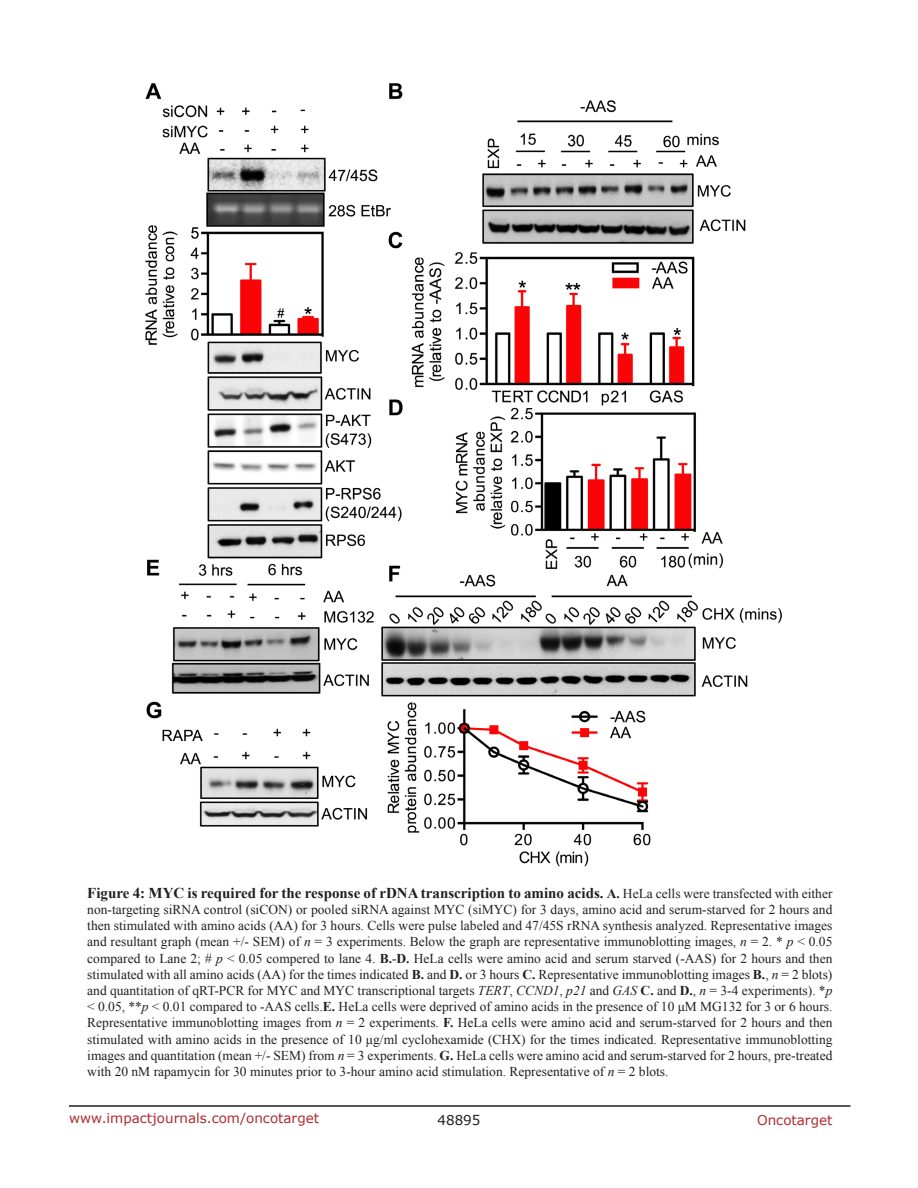
<style>
.page{position:relative;width:918px;height:1188px;background:#fff}
.page>*{position:absolute;margin:0;border:0;box-sizing:border-box;transform-origin:0 0}
.FigureText{font:700 15px "Times New Roman";color:#221f22}
.FigureText-2{font:13.5px/16.2px "Times New Roman";color:#221f22;text-align:justify}
.t1{font:13.5px "Verdana";color:#ac2b31}
.t2{font:13.5px "Verdana";color:#221f22}
.s1{font-size:13.5px}
.s2{font-weight:400;font-size:13.5px}
.s3{font-style:italic}
.s4{font-weight:700}
</style>
<div class="page">
<hr style="left:69px;top:1105px;width:781px;height:2px;background:#231f20">
<img style="left:145px;top:83px;width:637px;height:784px">
<p class="FigureText" style="left:87px;top:882px;width:747px">Figure 4: MYC is required for the response of rDNA transcription to amino acids. <span class="s1">A.</span> <span class="s2">HeLa cells were transfected with either</span></p>
<p class="FigureText-2" style="left:87px;top:901px;width:747px">non-targeting siRNA control (siCON) or pooled siRNA against MYC (siMYC) for 3 days, amino acid and serum-starved for 2 hours and then stimulated with amino acids (AA) for 3 hours. Cells were pulse labeled and 47/45S rRNA synthesis analyzed. Representative images and resultant graph (mean +/- SEM) of <span class="s3">n</span> = 3 experiments. Below the graph are representative immunoblotting images, <span class="s3">n</span> = 2. * <span class="s3">p</span> &lt; 0.05 compared to Lane 2; # <span class="s3">p</span> &lt; 0.05 compered to lane 4. <span class="s4">B.</span>-<span class="s4">D.</span> HeLa cells were amino acid and serum starved (-AAS) for 2 hours and then stimulated with all amino acids (AA) for the times indicated <span class="s4">B.</span> and <span class="s4">D.</span> or 3 hours <span class="s4">C.</span> Representative immunoblotting images <span class="s4">B.</span>, <span class="s3">n</span> = 2 blots) and quantitation of qRT-PCR for MYC and MYC transcriptional targets <span class="s3">TERT</span>, <span class="s3">CCND1</span>, <span class="s3">p21</span> and <span class="s3">GAS</span> <span class="s4">C.</span> and <span class="s4">D.</span>, <span class="s3">n</span> = 3-4 experiments). *<span class="s3">p </span>&lt; 0.05, **<span class="s3">p</span> &lt; 0.01 compared to -AAS cells.<span class="s4">E.</span> HeLa cells were deprived of amino acids in the presence of 10 μM MG132 for 3 or 6 hours.<br>Representative immunoblotting images from <span class="s3">n</span> = 2 experiments. <span class="s4">F.</span> HeLa cells were amino acid and serum-starved for 2 hours and then stimulated with amino acids in the presence of 10 μg/ml cyclohexamide (CHX) for the times indicated. Representative immunoblotting images and quantitation (mean +/- SEM) from <span class="s3">n</span> = 3 experiments. <span class="s4">G.</span> HeLa cells were amino acid and serum-starved for 2 hours, pre-treated with 20 nM rapamycin for 30 minutes prior to 3-hour amino acid stimulation. Representative of <span class="s3">n</span> = 2 blots.</p>
<p class="t1" style="left:69px;top:1109px;width:252px">www.impactjournals.com/oncotarget</p>
<p class="t2" style="left:438px;top:1111px;width:44px">48895</p>
<p class="t1" style="left:757px;top:1111px;width:77px">Oncotarget</p>
</div>
